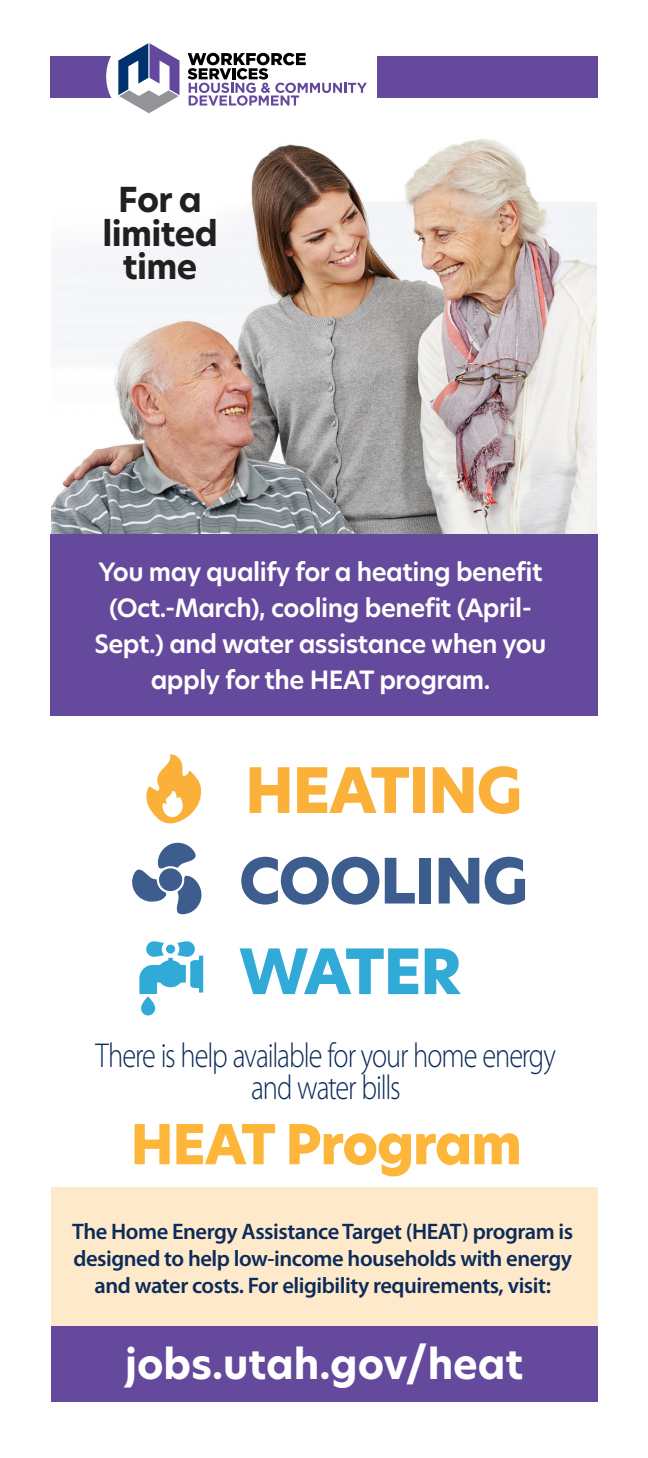
<style>
.page{position:relative;width:648px;height:1458px;background:#fff}
.page>*{position:absolute;margin:0;border:0;box-sizing:border-box;transform-origin:0 0}
.t1{font:800 61.2px "Hero New";letter-spacing:-.02em;color:#3d5d8e}
.t2{font:800 61.2px "Hero New";letter-spacing:-.02em;color:#fbb039}
.t3{font:800 61.2px "Hero New";letter-spacing:-.05em;color:#32aad7}
.t4{font:800 54px "Hero New";letter-spacing:-.02em;color:#fdb63a}
.t5{font:700 40.5px "Hero New";color:#fff}
.t6{font:300 34.65px/31.5px "Myriad Pro";letter-spacing:-.04em;color:#0c2b5a;text-align:center;scale:.82 1}
.t7{font:700 33.75px/33.8px "Hero New";letter-spacing:-.02em;color:#231f20;text-align:center}
.t8{font:600 24.75px/36px "Hero New";letter-spacing:-.02em;color:#fff;text-align:center}
.t9{font:600 22.5px/27px "Myriad Pro";letter-spacing:-.02em;color:#0c2b5a;text-align:center}
</style>
<div class="page">
<div style="left:51px;top:1187px;width:546px;height:140px;background:#feeacb"></div>
<img style="left:52px;top:139px;width:545px;height:396px">
<div style="left:51px;top:1326px;width:546px;height:76px;background:#64499d"></div>
<div style="left:51px;top:535px;width:547px;height:181px;background:#64499d"></div>
<div style="left:377px;top:56px;width:221px;height:41px;background:#64499d"></div>
<div style="left:51px;top:56px;width:86px;height:41px;background:#64499d"></div>
<div style="left:106px;top:30px;width:93px;height:93px;background:#fff;border-radius:50%"></div>
<svg style="left:118px;top:43px;width:62px;height:70px"></svg>
<svg style="left:188px;top:53px;width:179px;height:53px"></svg>
<svg style="left:139px;top:941px;width:64px;height:74px"></svg>
<div style="left:166px;top:945px;width:9px;height:9px;background:#32aad7;border-radius:50%"></div>
<svg style="left:132px;top:842px;width:70px;height:73px"></svg>
<div style="left:159px;top:868px;width:23px;height:23px;background:#3d5d8e;border-radius:50%"></div>
<svg style="left:146px;top:754px;width:56px;height:70px"></svg>
<p class="t7" style="left:103px;top:183px;width:117px">For a limited time</p>
<p class="t8" style="left:95px;top:554px;width:454px">You may qualify for a heating benefit (Oct.-March), cooling benefit (April-Sept.) and water assistance when you apply for the HEAT program.</p>
<p class="t2" style="left:245px;top:749px;width:278px">HEATING</p>
<p class="t1" style="left:239px;top:839px;width:290px">COOLING</p>
<p class="t3" style="left:239px;top:930px;width:224px">WATER</p>
<p class="t6" style="left:96px;top:1040px;width:563px">There is help available for your home energy and water bills</p>
<p class="t4" style="left:131px;top:1108px;width:393px">HEAT Program</p>
<p class="t9" style="left:72px;top:1219px;width:503px">The Home Energy Assistance Target (HEAT) program is designed to help low-income households with energy and water costs. For eligibility requirements, visit:</p>
<p class="t5" style="left:125px;top:1337px;width:400px">jobs.utah.gov/heat</p>
</div>
